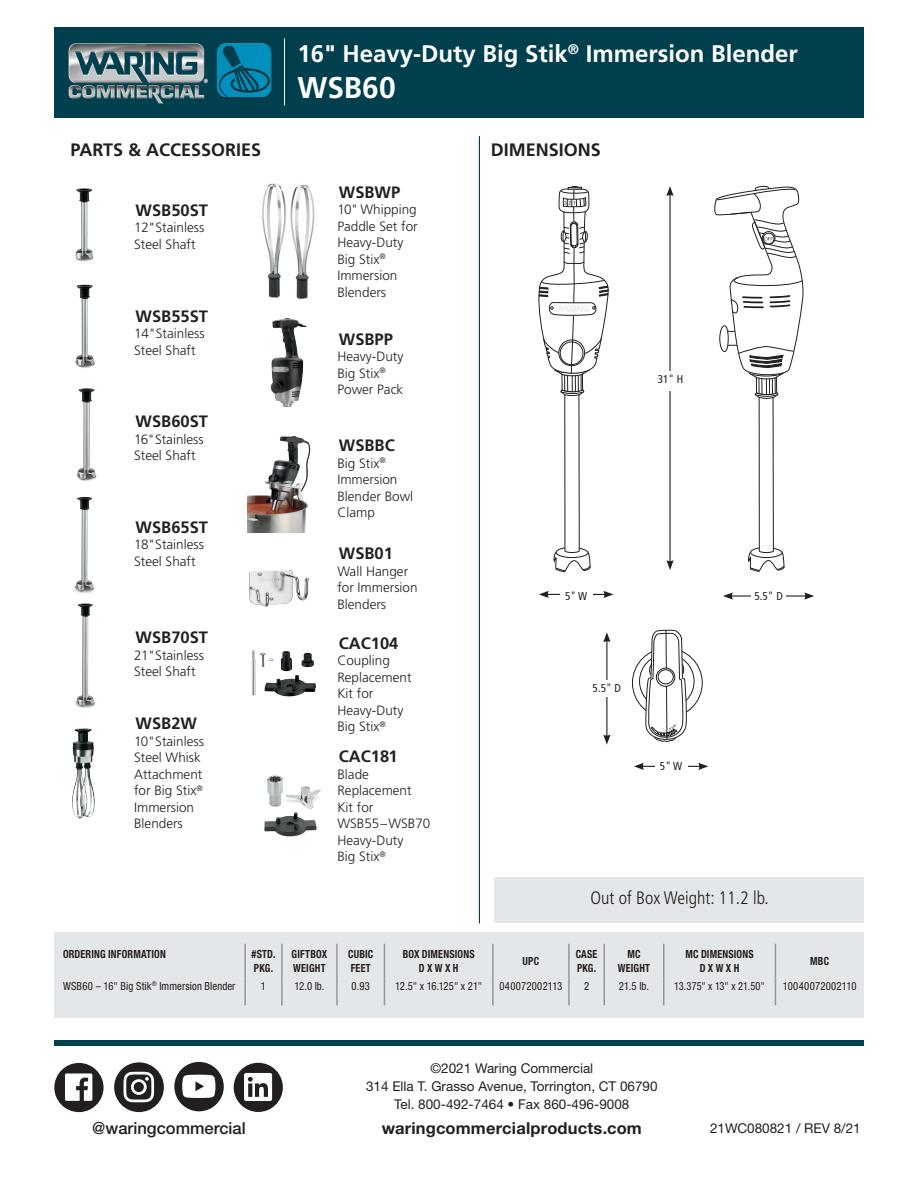
<style>
.page{position:relative;width:918px;height:1188px;background:#fff}
.page>*{position:absolute;margin:0;border:0;box-sizing:border-box;transform-origin:0 0}
.t1{font:700 30px "Frutiger LT Std";color:#fff}
.t2{font:700 24px "Frutiger LT Std";color:#fff}
.t3{font:700 18px "Frutiger LT Std";color:#231f20}
.t4{font:300 condensed 18px "Frutiger LT Std";color:#231f20}
.t5{font:700 16.5px "Frutiger LT Std";color:#231f20}
.t6{font:700 16.5px "Helvetica Neue LT Std";letter-spacing:.01em;color:#231f20}
.t7{font:500 16.5px "Helvetica Neue LT Std";color:#231f20}
.t8{font:300 13.5px/16.5px "Frutiger LT Std";color:#231f20}
.t9{font:13.5px/18px "Helvetica Neue LT Std";color:#231f20;text-align:center}
.t10{font:condensed 11.4px "Frutiger LT Std";color:#231f20}
.t11{font:condensed 11.25px/24.6px "Helvetica Neue LT Std";letter-spacing:.015em;color:#231f20;text-align:center;scale:.95 1}
.t12{font:700 condensed 11.25px/13.4px "Helvetica Neue LT Std";letter-spacing:.015em;color:#231f20;scale:.9 1}
.t13{font:condensed 11.25px "Helvetica Neue LT Std";letter-spacing:.015em;color:#231f20;scale:.92 1}
.s1{font-weight:700}
</style>
<div class="page">
<div style="left:54px;top:27px;width:810px;height:91px;background:#003f4d"></div>
<hr style="left:479px;top:136px;width:1px;height:787px;background:#003f4d">
<div style="left:54px;top:932px;width:810px;height:85px;background:#e4e7ea"></div>
<div style="left:495px;top:878px;width:369px;height:45px;background:#e4e7ea"></div>
<div style="left:54px;top:1040px;width:810px;height:5px;background:#003f4d"></div>
<hr style="left:244px;top:944px;width:2px;height:34px;background:#939598">
<hr style="left:281px;top:944px;width:2px;height:34px;background:#939598">
<hr style="left:336px;top:944px;width:2px;height:34px;background:#939598">
<hr style="left:384px;top:944px;width:1px;height:34px;background:#939598">
<hr style="left:492px;top:944px;width:2px;height:34px;background:#939598">
<hr style="left:568px;top:944px;width:2px;height:34px;background:#939598">
<hr style="left:604px;top:944px;width:1px;height:34px;background:#939598">
<hr style="left:663px;top:944px;width:1px;height:34px;background:#939598">
<hr style="left:244px;top:978px;width:2px;height:27px;background:#939598">
<hr style="left:281px;top:978px;width:2px;height:27px;background:#939598">
<hr style="left:336px;top:978px;width:2px;height:27px;background:#939598">
<svg style="left:384px;top:978px;width:1px;height:27px"></svg>
<hr style="left:492px;top:978px;width:2px;height:27px;background:#939598">
<hr style="left:568px;top:978px;width:2px;height:27px;background:#939598">
<svg style="left:604px;top:978px;width:1px;height:27px"></svg>
<svg style="left:663px;top:978px;width:1px;height:27px"></svg>
<hr style="left:775px;top:944px;width:1px;height:34px;background:#939598">
<svg style="left:775px;top:978px;width:1px;height:27px"></svg>
<hr style="left:284px;top:38px;width:1px;height:67px;background:#fff">
<img style="left:68px;top:43px;width:141px;height:61px">
<img style="left:216px;top:43px;width:56px;height:56px">
<img style="left:75px;top:188px;width:19px;height:74px">
<img style="left:75px;top:284px;width:20px;height:84px">
<img style="left:76px;top:388px;width:21px;height:93px">
<img style="left:73px;top:497px;width:22px;height:97px">
<img style="left:75px;top:603px;width:21px;height:105px">
<img style="left:72px;top:728px;width:23px;height:91px">
<img style="left:262px;top:183px;width:53px;height:116px">
<img style="left:270px;top:317px;width:37px;height:91px">
<img style="left:248px;top:436px;width:63px;height:96px">
<img style="left:249px;top:570px;width:60px;height:37px">
<img style="left:251px;top:650px;width:65px;height:47px">
<img style="left:264px;top:812px;width:53px;height:25px">
<img style="left:267px;top:775px;width:16px;height:32px">
<img style="left:286px;top:786px;width:35px;height:24px">
<svg style="left:645px;top:630px;width:42px;height:113px"></svg>
<svg style="left:538px;top:186px;width:71px;height:386px"></svg>
<svg style="left:714px;top:185px;width:90px;height:387px"></svg>
<hr style="left:669px;top:194px;width:2px;height:368px;background:#231f20">
<svg style="left:666px;top:560px;width:8px;height:10px"></svg>
<svg style="left:666px;top:186px;width:8px;height:10px"></svg>
<div style="left:643px;top:371px;width:56px;height:20px;background:#fff"></div>
<hr style="left:731px;top:595px;width:76px;height:2px;background:#231f20">
<svg style="left:723px;top:592px;width:10px;height:8px"></svg>
<svg style="left:804px;top:592px;width:10px;height:8px"></svg>
<div style="left:751px;top:588px;width:35px;height:16px;background:#fff"></div>
<hr style="left:547px;top:594px;width:59px;height:1px;background:#231f20">
<svg style="left:539px;top:591px;width:10px;height:7px"></svg>
<svg style="left:603px;top:591px;width:10px;height:7px"></svg>
<div style="left:560px;top:588px;width:32px;height:16px;background:#fff"></div>
<hr style="left:606px;top:640px;width:1px;height:97px;background:#231f20">
<svg style="left:603px;top:735px;width:8px;height:10px"></svg>
<svg style="left:603px;top:632px;width:8px;height:10px"></svg>
<div style="left:590px;top:680px;width:34px;height:16px;background:#fff"></div>
<hr style="left:642px;top:766px;width:59px;height:1px;background:#231f20">
<svg style="left:634px;top:763px;width:10px;height:7px"></svg>
<svg style="left:698px;top:763px;width:10px;height:7px"></svg>
<div style="left:655px;top:758px;width:32px;height:16px;background:#fff"></div>
<div style="left:234px;top:1063px;width:49px;height:49px;background:#231f20;border-radius:50%"></div>
<svg style="left:244px;top:1073px;width:28px;height:28px"></svg>
<div style="left:174px;top:1062px;width:50px;height:49px;background:#231f20;border-radius:50%"></div>
<svg style="left:182px;top:1075px;width:33px;height:23px"></svg>
<div style="left:114px;top:1062px;width:50px;height:50px;background:#231f20;border-radius:50%"></div>
<svg style="left:124px;top:1072px;width:30px;height:30px"></svg>
<div style="left:54px;top:1063px;width:50px;height:49px;background:#231f20;border-radius:50%"></div>
<svg style="left:65px;top:1073px;width:27px;height:28px"></svg>
<h1 class="t2" style="left:298px;top:39px;width:502px">16" Heavy-Duty Big Stik<sup>®</sup> Immersion Blender</h1>
<h1 class="t1" style="left:298px;top:70px;width:100px">WSB60</h1>
<h2 class="t3" style="left:71px;top:139px;width:192px">PARTS &amp; ACCESSORIES</h2>
<p class="t5" style="left:136px;top:200px;width:74px">WSB50ST</p>
<p class="t8" style="left:134px;top:220px;width:72px">12"Stainless<br>Steel Shaft</p>
<p class="t5" style="left:136px;top:306px;width:74px">WSB55ST</p>
<p class="t8" style="left:134px;top:325px;width:72px">14"Stainless<br>Steel Shaft</p>
<p class="t5" style="left:136px;top:412px;width:74px">WSB60ST</p>
<p class="t8" style="left:134px;top:431px;width:71px">16"Stainless<br>Steel Shaft</p>
<p class="t5" style="left:136px;top:518px;width:74px">WSB65ST</p>
<p class="t8" style="left:134px;top:537px;width:71px">18"Stainless<br>Steel Shaft</p>
<p class="t5" style="left:136px;top:628px;width:74px">WSB70ST</p>
<p class="t8" style="left:134px;top:647px;width:71px">21"Stainless<br>Steel Shaft</p>
<p class="t5" style="left:136px;top:714px;width:63px">WSB2W</p>
<p class="t8" style="left:134px;top:733px;width:71px">10"Stainless<br>Steel Whisk<br>Attachment for Big Stix<sup>®<br></sup>Immersion<br>Blenders</p>
<p class="t12" style="left:63px;top:948px;width:116px">ORDERING INFORMATION</p>
<p class="t11" style="left:63px;top:973px;width:183px">WSB60 – 16" Big Stik<sup>®</sup> Immersion Blender</p>
<p class="t12" style="left:252px;top:948px;width:28px">#STD.<br>PKG.</p>
<p class="t11" style="left:261px;top:973px;width:7px">1</p>
<p class="t5" style="left:339px;top:182px;width:63px">WSBWP</p>
<p class="t8" style="left:337px;top:201px;width:82px">10" Whipping<br>Paddle Set for<br>Heavy-Duty<br>Big Stix<sup>®<br></sup>Immersion<br>Blenders</p>
<p class="t5" style="left:339px;top:329px;width:56px">WSBPP</p>
<p class="t8" style="left:337px;top:348px;width:68px">Heavy-Duty<br>Big Stix<sup>®<br></sup>Power Pack</p>
<h2 class="t3" style="left:491px;top:140px;width:112px">DIMENSIONS</h2>
<p class="t10" style="left:658px;top:372px;width:27px">31" H</p>
<p class="t5" style="left:339px;top:436px;width:57px">WSBBC</p>
<p class="t8" style="left:337px;top:455px;width:77px">Big Stix<sup>®<br></sup>Immersion<br>Blender Bowl<br>Clamp</p>
<p class="t5" style="left:339px;top:544px;width:56px">WSB01</p>
<p class="t8" style="left:337px;top:563px;width:82px">Wall Hanger for Immersion<br>Blenders</p>
<p class="t5" style="left:339px;top:633px;width:61px">CAC104</p>
<p class="t8" style="left:337px;top:652px;width:76px">Coupling<br>Replacement<br>Kit for<br>Heavy-Duty<br>Big Stix<sup>®</sup></p>
<p class="t5" style="left:339px;top:747px;width:60px">CAC181</p>
<p class="t8" style="left:337px;top:766px;width:94px">Blade<br>Replacement<br>Kit for<br>WSB55–WSB70<br>Heavy-Duty<br>Big Stix<sup>®</sup></p>
<p class="t12" style="left:292px;top:948px;width:41px">GIFTBOX<br>WEIGHT</p>
<p class="t11" style="left:294px;top:973px;width:33px">12.0 lb.</p>
<p class="t12" style="left:348px;top:948px;width:29px">CUBIC<br>FEET</p>
<p class="t11" style="left:351px;top:973px;width:21px">0.93</p>
<p class="t12" style="left:403px;top:948px;width:81px;text-align:center">BOX DIMENSIONS<br>D X W X H</p>
<p class="t11" style="left:395px;top:973px;width:93px">12.5" x 16.125" x 21"</p>
<p class="t10" style="left:565px;top:589px;width:24px">5" W</p>
<p class="t10" style="left:754px;top:589px;width:30px">5.5" D</p>
<p class="t10" style="left:593px;top:681px;width:30px">5.5" D</p>
<p class="t10" style="left:660px;top:759px;width:24px">5" W</p>
<p class="t4" style="left:591px;top:888px;width:180px">Out of Box Weight: 11.2 lb.</p>
<p class="t11" style="left:499px;top:949px;width:68px"><span class="s1">UPC<br></span>040072002113</p>
<p class="t12" style="left:576px;top:948px;width:26px">CASE<br>PKG.</p>
<p class="t11" style="left:584px;top:973px;width:7px">2</p>
<p class="t12" style="left:618px;top:948px;width:37px;text-align:center">MC<br>WEIGHT</p>
<p class="t11" style="left:619px;top:973px;width:33px">21.5 lb.</p>
<p class="t12" style="left:686px;top:948px;width:77px;text-align:center">MC DIMENSIONS<br>D X W X H</p>
<p class="t13" style="left:674px;top:979px;width:100px">13.375" x 13" x 21.50"</p>
<p class="t11" style="left:783px;top:949px;width:79px"><span class="s1">MBC<br></span>10040072002110</p>
<p class="t7" style="left:92px;top:1119px;width:155px">@waringcommercial</p>
<p class="t9" style="left:366px;top:1059px;width:293px">©2021 Waring Commercial<br>314 Ella T. Grasso Avenue, Torrington, CT 06790<br>Tel. 800-492-7464 • Fax 860-496-9008</p>
<p class="t6" style="left:382px;top:1118px;width:262px">waringcommercialproducts.com</p>
<p class="t9" style="left:710px;top:1119px;width:152px">21WC080821 / REV 8/21</p>
</div>
